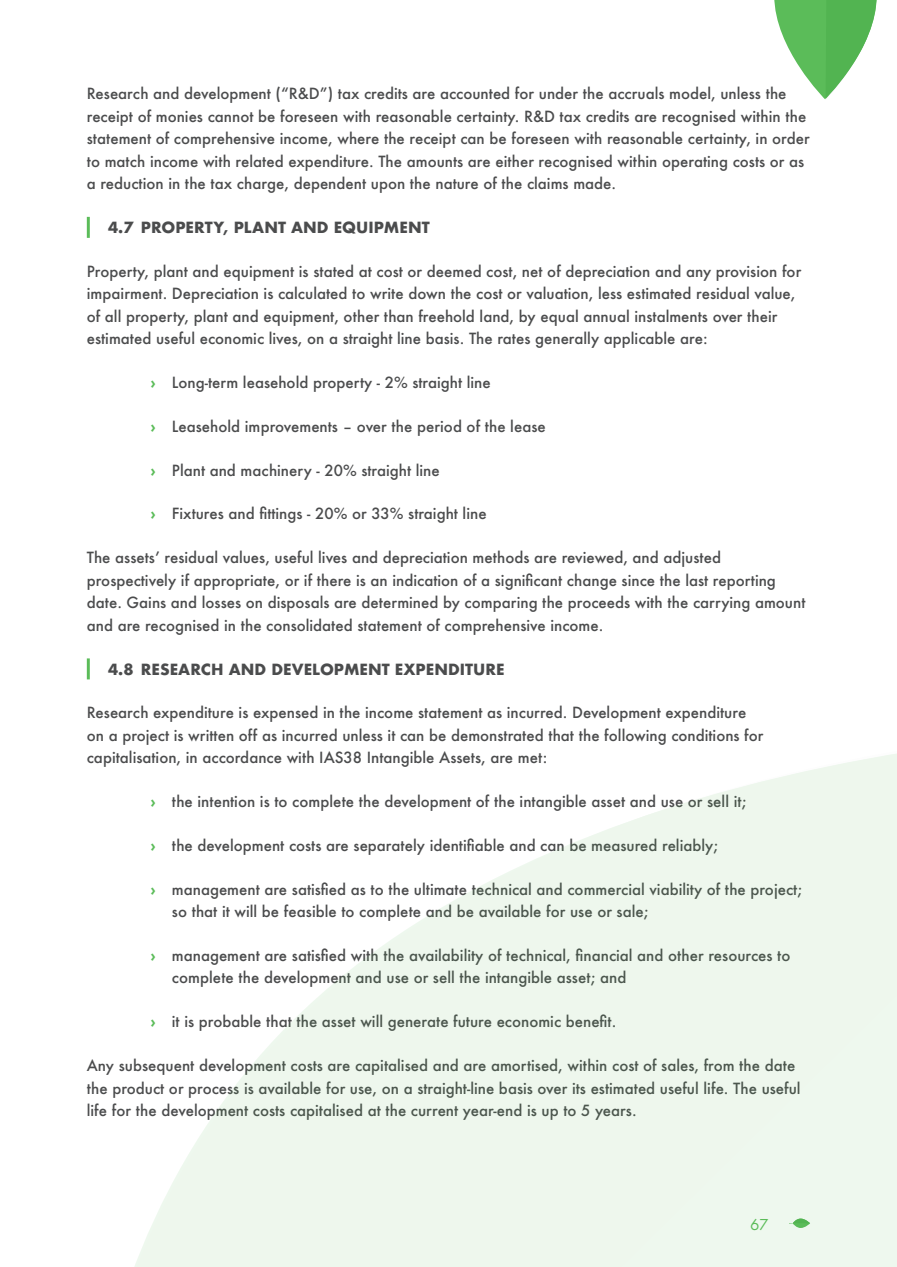
<style>
.page{position:relative;width:897px;height:1267px;background:#fff}
.page>*{position:absolute;margin:0;border:0;box-sizing:border-box;transform-origin:0 0}
.t1{font:16.5px "Futura PT";color:#5bbc59}
.t2{font:500 15px/22.5px "Futura";color:#4b4c4d}
.t3{font:700 15px "Futura";color:#4b4c4d}
.s1{font-weight:700;color:#5bbc59}
</style>
<div class="page">
<hr style="left:87px;top:217px;width:3px;height:21px;background:#5bbc59">
<hr style="left:87px;top:658px;width:3px;height:21px;background:#5bbc59">
<svg style="left:774px;top:0;width:102px;height:99px"></svg>
<svg style="left:135px;top:754px;width:761px;height:512px;fill:#eef7ed"></svg>
<p class="t2" style="left:87px;top:82px;width:724px">Research and development (“R&amp;D”) tax credits are accounted for under the accruals model, unless the receipt of monies cannot be foreseen with reasonable certainty. R&amp;D tax credits are recognised within the statement of comprehensive income, where the receipt can be foreseen with reasonable certainty, in order to match income with related expenditure. The amounts are either recognised within operating costs or as a reduction in the tax charge, dependent upon the nature of the claims made.</p>
<p class="t3" style="left:108px;top:216px;width:323px">4.7 PROPERTY, PLANT AND EQUIPMENT</p>
<p class="t2" style="left:87px;top:260px;width:715px">Property, plant and equipment is stated at cost or deemed cost, net of depreciation and any provision for impairment. Depreciation is calculated to write down the cost or valuation, less estimated residual value, of all property, plant and equipment, other than freehold land, by equal annual instalments over their estimated useful economic lives, on a straight line basis. The rates generally applicable are:</p>
<p class="t2" style="left:151px;top:371px;width:341px"><span class="s1">›</span> Long-term leasehold property - 2% straight line</p>
<p class="t2" style="left:151px;top:415px;width:396px"><span class="s1">›</span> Leasehold improvements – over the period of the lease</p>
<p class="t2" style="left:151px;top:458px;width:290px"><span class="s1">›</span> Plant and machinery - 20% straight line</p>
<p class="t2" style="left:151px;top:502px;width:337px"><span class="s1">›</span> Fixtures and fittings - 20% or 33% straight line</p>
<p class="t2" style="left:87px;top:546px;width:720px">The assets’ residual values, useful lives and depreciation methods are reviewed, and adjusted prospectively if appropriate, or if there is an indication of a significant change since the last reporting date. Gains and losses on disposals are determined by comparing the proceeds with the carrying amount and are recognised in the consolidated statement of comprehensive income.</p>
<p class="t3" style="left:108px;top:658px;width:398px">4.8 RESEARCH AND DEVELOPMENT EXPENDITURE</p>
<p class="t2" style="left:87px;top:701px;width:678px">Research expenditure is expensed in the income statement as incurred. Development expenditure on a project is written off as incurred unless it can be demonstrated that the following conditions for capitalisation, in accordance with IAS38 Intangible Assets, are met:</p>
<p class="t2" style="left:151px;top:790px;width:597px"><span class="s1">›</span> the intention is to complete the development of the intangible asset and use or sell it;</p>
<p class="t2" style="left:151px;top:833px;width:568px"><span class="s1">›</span> the development costs are separately identifiable and can be measured reliably;</p>
<p class="t2" style="left:172px;top:877px;width:631px;text-indent:-21px"><span class="s1">›</span> management are satisfied as to the ultimate technical and commercial viability of the project; so that it will be feasible to complete and be available for use or sale;</p>
<p class="t2" style="left:172px;top:943px;width:620px;text-indent:-21px"><span class="s1">›</span> management are satisfied with the availability of technical, fi nancial and other resources to complete the development and use or sell the intangible asset; and</p>
<p class="t2" style="left:151px;top:1010px;width:467px"><span class="s1">›</span> it is probable that the asset will generate future economic benefit.</p>
<p class="t2" style="left:87px;top:1053px;width:715px">Any subsequent development costs are capitalised and are amortised, within cost of sales, from the date the product or process is available for use, on a straight-line basis over its estimated useful life. The useful life for the development costs capitalised at the current year-end is up to 5 years.</p>
<p class="t1" style="left:750px;top:1214px;width:20px">67</p>
</div>
